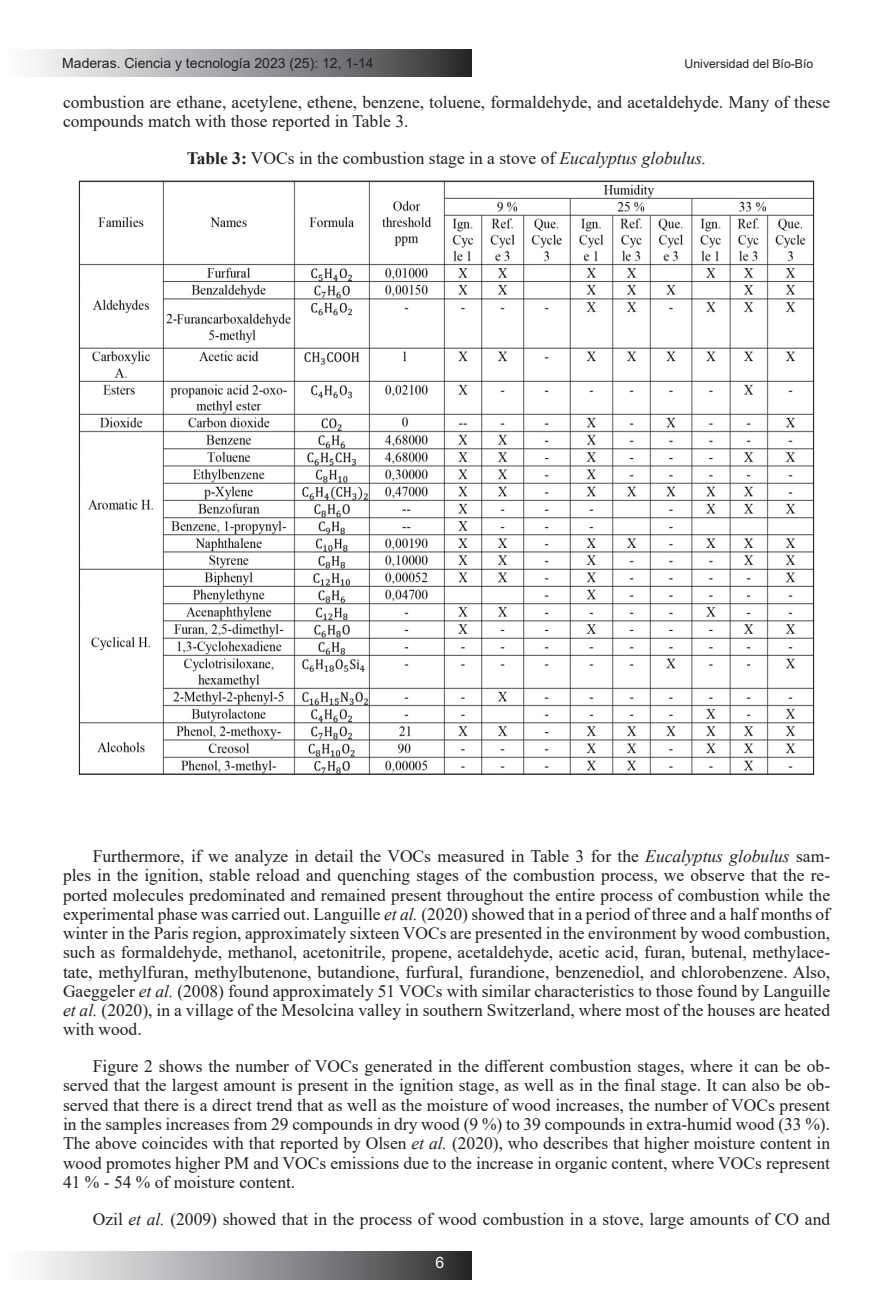
<style>
.page{position:relative;width:893px;height:1315px;background:#fff}
.page>*{position:absolute;margin:0;border:0;box-sizing:border-box;transform-origin:0 0}
.t1{font:17.5px/19.2px "Times New Roman";color:#231f20;text-align:justify}
.t2{font:15.75px "Arial";color:#fff}
.t3{font:14px "Arial";color:#231f20}
.t4{font:12.25px "Arial";color:#231f20}
.s1{font-weight:700}
.s2{font-style:italic}
</style>
<div class="page">
<div style="left:0;top:49px;width:471px;height:28px;background:linear-gradient(to right,#fff,#333436)"></div>
<div style="left:0;top:1252px;width:471px;height:27px;background:linear-gradient(to right,#fff,#333436)"></div>
<img style="left:81px;top:183px;width:731px;height:589px">
<p class="t3" style="left:62px;top:53px;width:313px">Maderas. Ciencia y tecnología 2023 (25): 12, 1-14</p>
<p class="t4" style="left:685px;top:56px;width:130px">Universidad del Bío-Bío</p>
<p class="t1" style="left:63px;top:92px;width:769px">combustion are ethane, acetylene, ethene, benzene, toluene, formaldehyde, and acetaldehyde. Many of these compounds match with those reported in Table 3.</p>
<p class="t1" style="left:187px;top:148px;width:521px"><span class="s1">Table 3:</span> VOCs in the combustion stage in a stove of <span class="s2">Eucalyptus globulus.</span></p>
<p class="t1" style="left:63px;top:846px;width:769px;text-indent:30px">Furthermore, if we analyze in detail the VOCs measured in Table 3 for the <span class="s2">Eucalyptus globulus</span> sam&shy;ples in the ignition, stable reload and quenching stages of the combustion process, we observe that the re&shy;ported molecules predominated and remained present throughout the entire process of combustion while the experimental phase was carried out. Languille <span class="s2">et al.</span> (2020) showed that in a period of three and a half months of winter in the Paris region, approximately sixteen VOCs are presented in the environment by wood combustion, such as formaldehyde, methanol, acetonitrile, propene, acetaldehyde, acetic acid, furan, butenal, methylace&shy;tate, methylfuran, methylbutenone, butandione, furfural, furandione, benzenediol, and chlorobenzene. Also, Gaeggeler <span class="s2">et al.</span> (2008) found approximately 51 VOCs with similar characteristics to those found by Languille <span class="s2">et al.</span> (2020), in a village of the Mesolcina valley in southern Switzerland, where most of the houses are heated with wood.</p>
<p class="t1" style="left:63px;top:1056px;width:769px;text-indent:30px">Figure 2 shows the number of VOCs generated in the different combustion stages, where it can be ob&shy;served that the largest amount is present in the ignition stage, as well as in the final stage. It can also be ob&shy;served that there is a direct trend that as well as the moisture of wood increases, the number of VOCs present in the samples increases from 29 compounds in dry wood (9 %) to 39 compounds in extra-humid wood (33 %).<br>The above coincides with that reported by Olsen <span class="s2">et al.</span> (2020), who describes that higher moisture content in wood promotes higher PM and VOCs emissions due to the increase in organic content, where VOCs represent 41 % - 54 % of moisture content.</p>
<p class="t1" style="left:93px;top:1208px;width:739px">Ozil <span class="s2">et al.</span> (2009) showed that in the process of wood combustion in a stove, large amounts of CO and</p>
<p class="t2" style="left:435px;top:1252px;width:10px">6</p>
</div>
